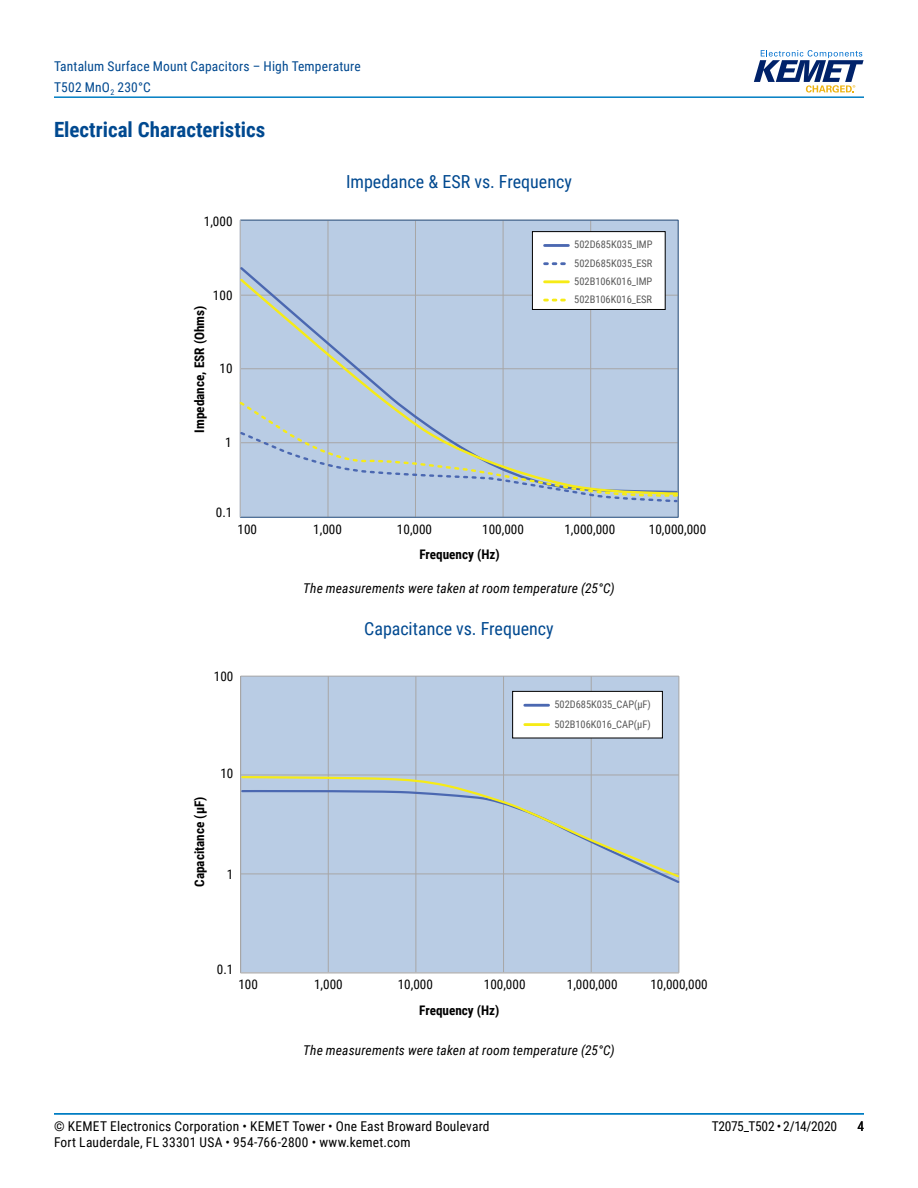
<style>
.page{position:relative;width:918px;height:1188px;background:#fff}
.page>*{position:absolute;margin:0;border:0;box-sizing:border-box;transform-origin:0 0}
.t1{font:700 21px "Roboto Condensed";color:#004990}
.t2{font:18px "Roboto Condensed";color:#004990}
.t3{font:13.5px "Roboto Condensed";letter-spacing:.015em;color:#000}
.t4{font:italic 13.5px "Roboto Condensed";letter-spacing:.005em;color:#000}
.t5{font:13.5px/21px "Roboto Condensed";letter-spacing:.015em;color:#004990}
.t6{font:13.5px "Roboto Condensed";letter-spacing:-.025em;color:#000}
.t7{font:13.2px "Roboto Condensed";color:#000}
.t8{font:700 13.2px "Roboto Condensed";color:#000}
.t9{font:10.35px/18.1px "Roboto Condensed";color:#5a5a5a;text-align:justify}
</style>
<div class="page">
<hr style="left:54px;top:1113px;width:810px;height:2px;background:#007dc3">
<hr style="left:54px;top:96px;width:810px;height:2px;background:#007dc3">
<svg style="left:754px;top:50px;width:110px;height:43px"></svg>
<div style="left:240px;top:220px;width:438px;height:297px;background:#b9cce4"></div>
<hr style="left:678px;top:220px;width:1px;height:297px;background:#a7a6a6">
<hr style="left:590px;top:220px;width:1px;height:297px;background:#a7a6a6">
<hr style="left:503px;top:220px;width:1px;height:297px;background:#a7a6a6">
<hr style="left:415px;top:220px;width:1px;height:297px;background:#a7a6a6">
<hr style="left:328px;top:220px;width:1px;height:297px;background:#a7a6a6">
<hr style="left:240px;top:220px;width:1px;height:297px;background:#c0bfbf">
<div style="left:532px;top:232px;width:133px;height:77px;background:#fff"></div>
<div style="left:532px;top:231px;width:134px;height:79px;border:1px solid #000"></div>
<hr style="left:545px;top:244px;width:23px;height:3px;background:#4b68b1">
<svg style="left:545px;top:262px;width:21px;height:3px"></svg>
<svg style="left:239px;top:498px;width:440px;height:5px"></svg>
<svg style="left:239px;top:278px;width:440px;height:120px"></svg>
<svg style="left:239px;top:398px;width:440px;height:100px"></svg>
<div style="left:241px;top:676px;width:438px;height:297px;background:#b9cce4"></div>
<hr style="left:241px;top:676px;width:438px;height:1px;background:#a7a6a6">
<hr style="left:679px;top:676px;width:1px;height:297px;background:#a7a6a6">
<hr style="left:591px;top:676px;width:1px;height:297px;background:#a7a6a6">
<hr style="left:503px;top:676px;width:1px;height:297px;background:#a7a6a6">
<hr style="left:416px;top:676px;width:1px;height:297px;background:#a7a6a6">
<hr style="left:328px;top:676px;width:1px;height:297px;background:#a7a6a6">
<hr style="left:240px;top:676px;width:1px;height:297px;background:#a7a6a6">
<hr style="left:241px;top:973px;width:438px;height:1px;background:#c0bfbf">
<div style="left:513px;top:691px;width:149px;height:47px;background:#fff"></div>
<div style="left:512px;top:691px;width:151px;height:47px;border:1px solid #000"></div>
<hr style="left:525px;top:704px;width:24px;height:3px;background:#4b68b1">
<hr style="left:525px;top:723px;width:24px;height:3px;background:#f6eb16">
<svg style="left:241px;top:775px;width:439px;height:103px"></svg>
<p class="t5" style="left:54px;top:55px;width:308px">Tantalum Surface Mount Capacitors – High Temperature<br>T502 MnO<sub>2</sub> 230°C</p>
<h1 class="t1" style="left:54px;top:115px;width:213px">Electrical Characteristics</h1>
<h2 class="t2" style="left:346px;top:169px;width:228px">Impedance &amp; ESR vs. Frequency</h2>
<p class="t7" style="left:204px;top:212px;width:30px">1,000</p>
<p class="t7" style="left:213px;top:286px;width:21px">100</p>
<p class="t8" style="left:190px;top:433px;width:129px;rotate:-90deg">Impedance, ESR (Ohms)</p>
<p class="t7" style="left:219px;top:359px;width:15px">10</p>
<p class="t7" style="left:225px;top:433px;width:8px">1</p>
<p class="t7" style="left:216px;top:503px;width:18px">0.1</p>
<p class="t9" style="left:574px;top:235px;width:80px">502D685K035_IMP 502D685K035_ESR 502B106K016_IMP 502B106K016_ESR</p>
<p class="t7" style="left:238px;top:520px;width:21px">100</p>
<p class="t7" style="left:313px;top:520px;width:30px">1,000</p>
<p class="t7" style="left:397px;top:520px;width:37px">10,000</p>
<p class="t7" style="left:482px;top:520px;width:43px">100,000</p>
<p class="t7" style="left:564px;top:520px;width:52px">1,000,000</p>
<p class="t7" style="left:649px;top:520px;width:59px">10,000,000</p>
<p class="t8" style="left:420px;top:545px;width:82px">Frequency (Hz)</p>
<p class="t7" style="left:214px;top:667px;width:21px">100</p>
<p class="t8" style="left:190px;top:887px;width:92px;rotate:-90deg">Capacitance (µF)</p>
<p class="t7" style="left:220px;top:764px;width:15px">10</p>
<p class="t7" style="left:227px;top:865px;width:8px">1</p>
<p class="t4" style="left:303px;top:578px;width:313px">The measurements were taken at room temperature (25°C)</p>
<h2 class="t2" style="left:364px;top:616px;width:191px">Capacitance vs. Frequency</h2>
<p class="t9" style="left:554px;top:694px;width:98px;line-height:19.4px">502D685K035_CAP(µF)<br>502B106K016_CAP(µF)</p>
<p class="t7" style="left:217px;top:960px;width:18px">0.1</p>
<p class="t7" style="left:238px;top:975px;width:21px">100</p>
<p class="t7" style="left:314px;top:975px;width:30px">1,000</p>
<p class="t7" style="left:398px;top:975px;width:37px">10,000</p>
<p class="t7" style="left:484px;top:975px;width:43px">100,000</p>
<p class="t7" style="left:567px;top:975px;width:52px">1,000,000</p>
<p class="t7" style="left:650px;top:975px;width:59px">10,000,000</p>
<p class="t8" style="left:419px;top:1001px;width:82px">Frequency (Hz)</p>
<p class="t4" style="left:303px;top:1040px;width:313px">The measurements were taken at room temperature (25°C)</p>
<p class="t3" style="left:54px;top:1116px;width:437px">© KEMET Electronics Corporation • KEMET Tower • One East Broward Boulevard</p>
<p class="t6" style="left:712px;top:1116px;width:127px">T2075_T502 • 2/14/2020</p>
<p class="t3" style="left:54px;top:1133px;width:358px">Fort Lauderdale, FL 33301 USA • 954-766-2800 • www.kemet.com</p>
<p class="t3" style="left:857px;top:1116px;width:8px">4</p>
</div>
